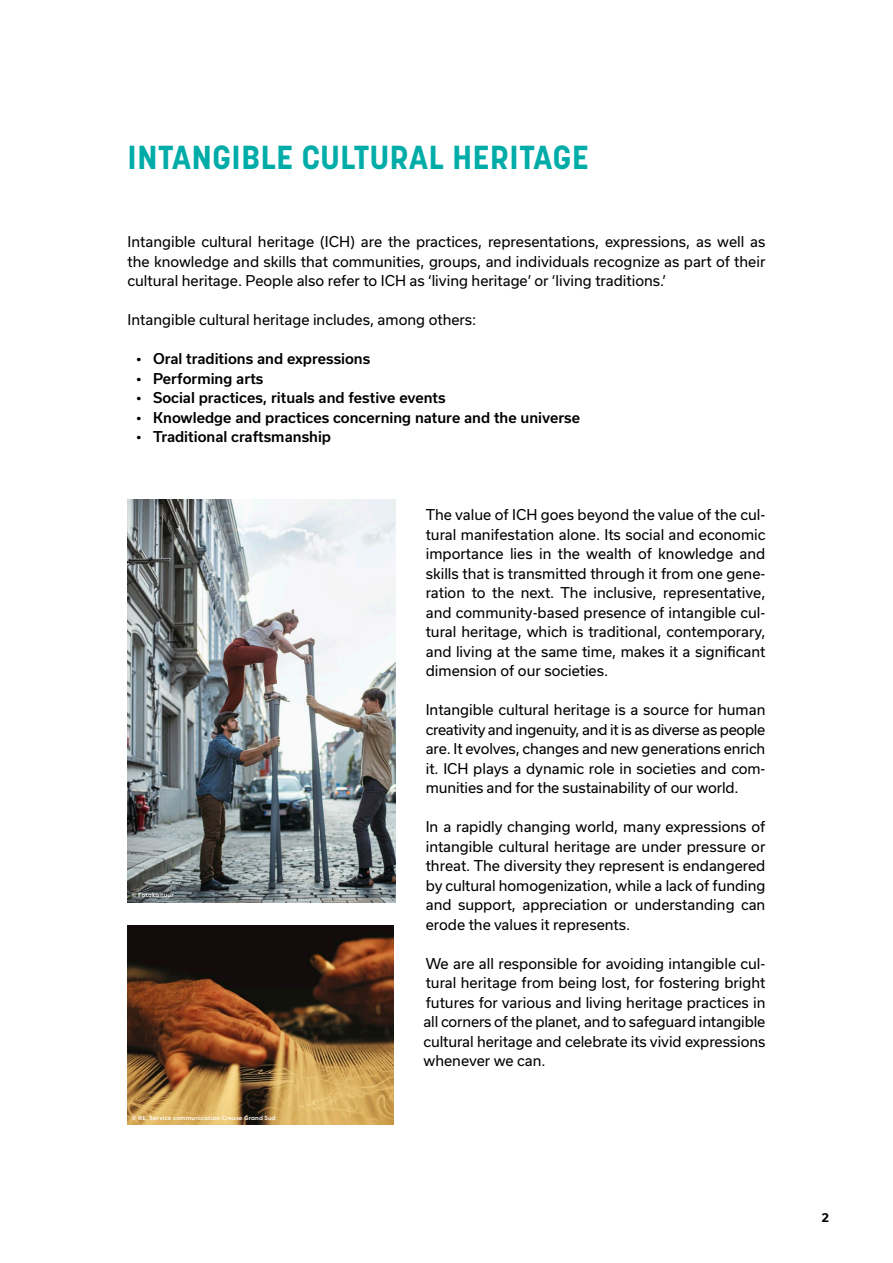
<style>
.page{position:relative;width:893px;height:1263px;background:#fff}
.page>*{position:absolute;margin:0;border:0;box-sizing:border-box;transform-origin:0 0}
.t1{font:700 33px "Korolev";letter-spacing:.02em;color:#00aca8}
.t2{font:14.25px/19.5px "Usual";color:#000;text-align:justify}
.t3{font:500 14.25px "Usual";color:#000}
.t4{font:700 12px "Usual";color:#000}
.t5{font:500 6px "Filson Pro";letter-spacing:.025em;color:#fff}
.s1{font-weight:400}
</style>
<div class="page">
<img style="left:128px;top:499px;width:268px;height:403px">
<img style="left:128px;top:925px;width:266px;height:200px">
<h1 class="t1" style="left:128px;top:137px;width:463px">INTANGIBLE CULTURAL HERITAGE</h1>
<p class="t2" style="left:128px;top:232px;width:639px">Intangible cultural heritage (ICH) are the practices, representations, expressions, as well as the knowledge and skills that communities, groups, and individuals recognize as part of their cultural heritage. People also refer to ICH as ‘living heritage’ or ‘living traditions.’</p>
<p class="t2" style="left:128px;top:310px;width:350px">Intangible cultural heritage includes, among others:</p>
<p class="t3" style="left:136px;top:350px;width:236px"><span class="s1">•</span> Oral traditions and expressions</p>
<p class="t3" style="left:136px;top:370px;width:129px"><span class="s1">•</span> Performing arts</p>
<p class="t3" style="left:136px;top:389px;width:311px"><span class="s1">•</span> Social practices, rituals and festive events</p>
<p class="t3" style="left:136px;top:409px;width:446px"><span class="s1">•</span> Knowledge and practices concerning nature and the universe</p>
<p class="t3" style="left:136px;top:428px;width:197px"><span class="s1">•</span> Traditional craftsmanship</p>
<p class="t5" style="left:132px;top:891px;width:43px">© Fotokultuur</p>
<p class="t5" style="left:132px;top:1114px;width:145px">© RE, Service communication Creuse Grand Sud</p>
<p class="t2" style="left:426px;top:505px;width:341px">The value of ICH goes beyond the value of the cul&shy;tural manifestation alone. Its social and economic importance lies in the wealth of knowledge and skills that is transmitted through it from one gene&shy;ration to the next. The inclusive, representative, and community-based presence of intangible cul&shy;tural heritage, which is traditional, contemporary, and living at the same time, makes it a significant dimension of our societies.</p>
<p class="t2" style="left:426px;top:700px;width:341px">Intangible cultural heritage is a source for human creativity and ingenuity, and it is as diverse as people are. It evolves, changes and new generations enrich it. ICH plays a dynamic role in societies and com&shy;munities and for the sustainability of our world.</p>
<p class="t2" style="left:426px;top:817px;width:341px">In a rapidly changing world, many expressions of intangible cultural heritage are under pressure or threat. The diversity they represent is endangered by cultural homogenization, while a lack of funding and support, appreciation or understanding can erode the values it represents.</p>
<p class="t2" style="left:423px;top:953px;width:343px">We are all responsible for avoiding intangible cul&shy;tural heritage from being lost, for fostering bright futures for various and living heritage practices in all corners of the planet, and to safeguard intangible cultural heritage and celebrate its vivid expressions whenever we can.</p>
<p class="t4" style="left:821px;top:1211px;width:9px">2</p>
</div>
